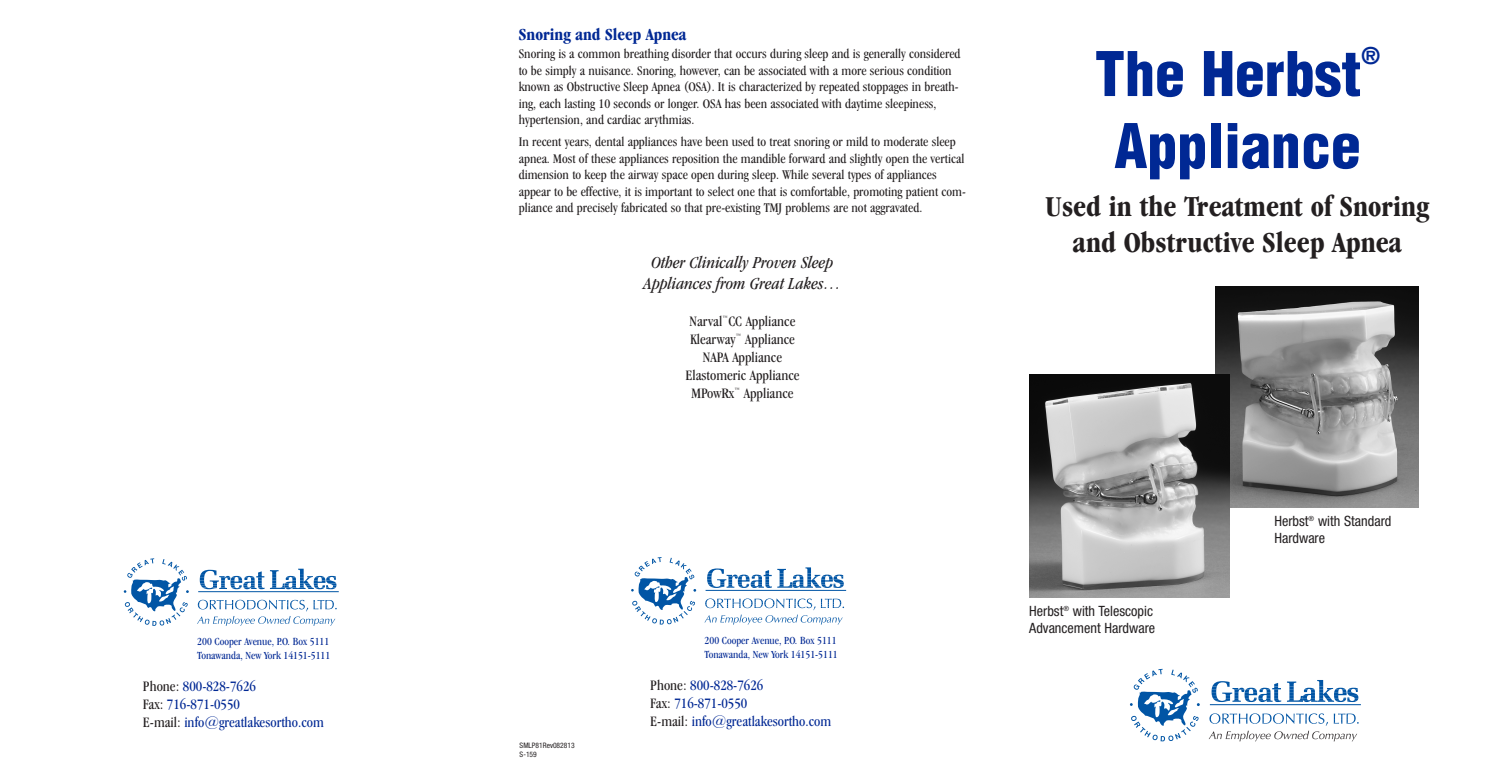
<style>
.page{position:relative;width:1485px;height:765px;background:#fff}
.page>*{position:absolute;margin:0;border:0;box-sizing:border-box;transform-origin:0 0}
.t1{font:900 condensed 60px "Helvetica";color:#002894}
.t2{font:700 condensed 30px/36px "Garamond IT Cby BT";color:#231f20;text-align:center}
.t3{font:900 condensed 22.5px "Helvetica";color:#002894}
.t4{font:italic condensed 17.5px/21px "Garamond IT Cby BT";color:#231f20;text-align:center}
.t5{font:700 condensed 17.5px "Garamond IT Cby BT";color:#002894}
.t6{font:condensed 15px/18px "Garamond IT Cby BT";color:#002894}
.t7{font:condensed 15px/18px "Garamond IT Cby BT";color:#231f20;text-align:center}
.t8{font:condensed 14.25px/17px "Helvetica Neue";color:#231f20}
.t9{font:condensed 13.75px/16.5px "Garamond IT Cby BT";color:#231f20}
.t10{font:condensed 11.25px/13.5px "Garamond IT Cby BT";color:#002894}
.t11{font:condensed 7.5px/9px "Helvetica Neue";color:#231f20}
.s1{color:#231f20}
</style>
<div class="page">
<img style="left:1215px;top:287px;width:203px;height:220px">
<img style="left:1029px;top:374px;width:200px;height:224px">
<svg style="left:1209px;top:713px;width:150px;height:29px"></svg>
<hr style="left:1210px;top:704px;width:151px;height:1px;background:#0155a5">
<svg style="left:1212px;top:680px;width:146px;height:22px"></svg>
<svg style="left:1130px;top:669px;width:70px;height:72px"></svg>
<svg style="left:197px;top:600px;width:140px;height:26px"></svg>
<hr style="left:198px;top:591px;width:141px;height:1px;background:#0155a5">
<svg style="left:200px;top:569px;width:136px;height:20px"></svg>
<svg style="left:124px;top:558px;width:65px;height:68px"></svg>
<svg style="left:704px;top:598px;width:140px;height:27px"></svg>
<hr style="left:706px;top:590px;width:140px;height:1px;background:#0155a5">
<svg style="left:707px;top:567px;width:137px;height:21px"></svg>
<svg style="left:631px;top:557px;width:65px;height:68px"></svg>
<p class="t10" style="left:197px;top:636px;width:135px">200 Cooper Avenue, P.O. Box 5111<br>Tonawanda, New York 14151-5111</p>
<p class="t6" style="left:143px;top:679px;width:182px"><span class="s1">Phone:</span> 800-828-7626<br><span class="s1">Fax:</span> 716-871-0550<br><span class="s1">E-mail:</span> info@greatlakesortho.com</p>
<p class="t5" style="left:519px;top:28px;width:169px">Snoring and Sleep Apnea</p>
<p class="t9" style="left:519px;top:47px;width:443px">Snoring is a common breathing disorder that occurs during sleep and is generally considered to be simply a nuisance. Snoring, however, can be associated with a more serious condition known as Obstructive Sleep Apnea (OSA). It is characterized by repeated stoppages in breath&shy;ing, each lasting 10 seconds or longer. OSA has been associated with daytime sleepiness, hypertension, and cardiac arythmias.</p>
<p class="t9" style="left:519px;top:135px;width:449px">In recent years, dental appliances have been used to treat snoring or mild to moderate sleep apnea. Most of these appliances reposition the mandible forward and slightly open the vertical dimension to keep the airway space open during sleep. While several types of appliances appear to be effective, it is important to select one that is comfortable, promoting patient com&shy;pliance and precisely fabricated so that pre-existing TMJ problems are not aggravated.</p>
<p class="t4" style="left:644px;top:253px;width:199px">Other Clinically Proven Sleep<br>Appliances from Great Lakes…</p>
<p class="t7" style="left:685px;top:314px;width:116px">Narval<sup>™</sup>CC Appliance<br>Klearway<sup>™</sup> Appliance<br>NAPA Appliance<br>Elastomeric Appliance<br>MPowRx<sup>™</sup> Appliance</p>
<p class="t11" style="left:520px;top:741px;width:57px">SMLP81Rev082813<br>S-159</p>
<p class="t10" style="left:705px;top:635px;width:135px">200 Cooper Avenue, P.O. Box 5111<br>Tonawanda, New York 14151-5111</p>
<p class="t6" style="left:650px;top:677px;width:182px"><span class="s1">Phone:</span> 800-828-7626<br><span class="s1">Fax:</span> 716-871-0550<br><span class="s1">E-mail:</span> info@greatlakesortho.com</p>
<h1 class="t1" style="left:1095px;top:40px;width:268px">The Herbst</h1>
<h3 class="t3" style="left:1361px;top:43px;width:20px">®</h3>
<h1 class="t1" style="left:1114px;top:112px;width:248px">Appliance</h1>
<h2 class="t2" style="left:1046px;top:191px;width:385px">Used in the Treatment of Snoring and Obstructive Sleep Apnea</h2>
<p class="t8" style="left:1029px;top:604px;width:127px">Herbst<sup>®</sup> with Telescopic<br>Advancement Hardware</p>
<p class="t8" style="left:1274px;top:513px;width:119px">Herbst<sup>®</sup> with Standard<br>Hardware</p>
</div>
